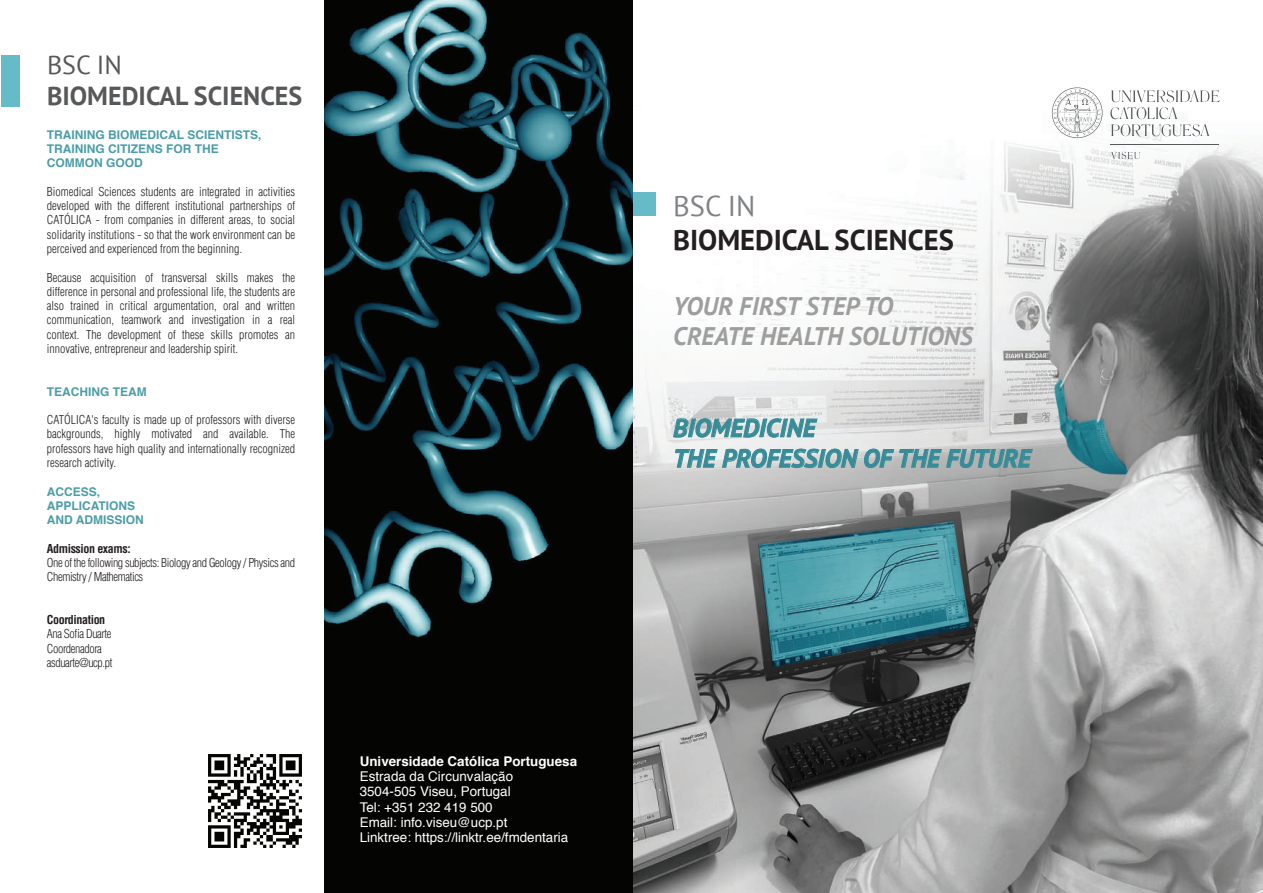
<style>
.page{position:relative;width:1263px;height:893px;background:#fff}
.page>*{position:absolute;margin:0;border:0;box-sizing:border-box;transform-origin:0 0}
.t1{font:700 28.65px "PT Sans";color:#231f20}
.t2{font:28.65px "PT Sans";color:#808285}
.t3{font:700 26.1px "PT Sans";color:#57585a}
.t4{font:26.1px "PT Sans";color:#57585a}
.t5{font:italic 700 25.35px/30.5px "PT Sans";color:#9e9e9e}
.t6{font:italic 700 25.35px/30.5px "PT Sans";color:#388c97}
.t7{font:13.35px/15.3px "Helvetica";color:#fff}
.t8{font:700 13.35px "Helvetica";color:#fff}
.t9{font:300 condensed 12px/14.2px "Helvetica LT Std";color:#231f20;text-align:justify}
.t10{font:300 condensed 12px/14.2px "Helvetica LT Std";letter-spacing:-.03em;color:#231f20}
.t11{font:700 12px/14.2px "Helvetica";color:#4a9da8}
.t12{font:700 condensed 12px "Helvetica LT Std";letter-spacing:-.03em;color:#231f20}
</style>
<div class="page">
<img style="left:632px;top:105px;width:630px;height:788px">
<svg style="left:673px;top:418px;width:145px;height:20px;background:#afc8cc"></svg>
<svg style="left:675px;top:448px;width:358px;height:20px;background:#a6bcbf"></svg>
<div style="left:632px;top:193px;width:23px;height:23px;background:#66bbc9"></div>
<hr style="left:1111px;top:144px;width:108px;height:1px;background:#57585a">
<svg style="left:1110px;top:90px;width:110px;height:47px"></svg>
<svg style="left:1052px;top:87px;width:50px;height:51px"></svg>
<svg style="left:1111px;top:152px;width:29px;height:7px"></svg>
<div style="left:1px;top:55px;width:18px;height:52px;background:#66bbc9"></div>
<img style="left:324px;top:0;width:308px;height:893px">
<img style="left:208px;top:754px;width:94px;height:94px">
<h2 class="t4" style="left:47px;top:48px;width:76px">BSC IN</h2>
<h2 class="t3" style="left:47px;top:79px;width:257px">BIOMEDICAL SCIENCES</h2>
<p class="t11" style="left:47px;top:128px;width:216px">TRAINING BIOMEDICAL SCIENTISTS,<br>TRAINING CITIZENS FOR THE<br>COMMON GOOD</p>
<p class="t9" style="left:47px;top:184px;width:250px">Biomedical Sciences students are integrated in activities developed with the different institutional partnerships of CATÓLICA - from companies in different areas, to social solidarity institutions - so that the work environment can be perceived and experienced from the beginning.</p>
<p class="t9" style="left:47px;top:270px;width:250px">Because acquisition of transversal skills makes the difference in personal and professional life, the students are also trained in critical argumentation, oral and written communication, teamwork and investigation in a real context. The development of these skills promotes an innovative, entrepreneur and leadership spirit.</p>
<p class="t11" style="left:47px;top:384px;width:101px">TEACHING TEAM</p>
<p class="t9" style="left:47px;top:413px;width:250px">CATÓLICA's faculty is made up of professors with diverse backgrounds, highly motivated and available. The professors have high quality and internationally recognized research activity.</p>
<p class="t11" style="left:47px;top:484px;width:98px">ACCESS,<br>APPLICATIONS<br>AND ADMISSION</p>
<p class="t12" style="left:47px;top:541px;width:85px">Admission exams:</p>
<p class="t10" style="left:47px;top:555px;width:250px">One of the following subjects: Biology and Geology / Physics and<br>Chemistry / Mathematics</p>
<p class="t12" style="left:47px;top:612px;width:60px">Coordination</p>
<p class="t10" style="left:47px;top:627px;width:67px">Ana Sofia Duarte<br>Coordenadora asduarte@ucp.pt</p>
<p class="t8" style="left:360px;top:750px;width:219px">Universidade Católica Portuguesa</p>
<p class="t7" style="left:360px;top:769px;width:210px"> Estrada da Circunvalação<br>3504-505 Viseu, Portugal<br>Tel: +351 232 419 500<br>Email: info.viseu@ucp.pt<br>Linktree: https://linktr.ee/fmdentaria</p>
<h1 class="t2" style="left:673px;top:187px;width:84px">BSC IN</h1>
<h1 class="t1" style="left:673px;top:221px;width:282px">BIOMEDICAL SCIENCES</h1>
<h3 class="t5" style="left:673px;top:290px;width:301px">YOUR FIRST STEP TO<br>CREATE HEALTH SOLUTIONS</h3>
<h3 class="t6" style="left:673px;top:412px;width:359px">BIOMEDICINE<br>THE PROFESSION OF THE FUTURE</h3>
</div>
